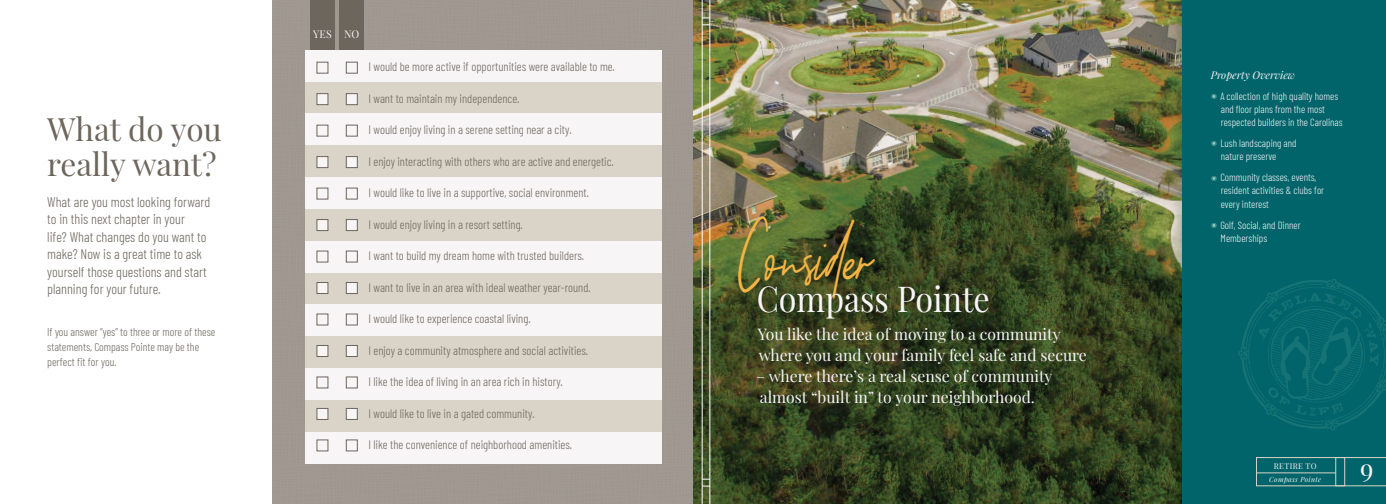
<style>
.page{position:relative;width:1386px;height:504px;background:#fff}
.page>*{position:absolute;margin:0;border:0;box-sizing:border-box;transform-origin:0 0}
.t1{font:52.5px "Sydney";color:#f2b445;scale:.92 1}
.t2{font:35px "Playfair Display";color:#f7f5f5;scale:.92 1}
.t3{font:31.5px/35px "Playfair Display";color:#6d665d}
.t4{font:26.25px "Playfair Display";color:#f7f5f5}
.t5{font:15.75px/21px "Playfair Display";color:#f7f5f5}
.t6{font:300 14px/17.5px "Barlow Condensed";color:#6d665d}
.t7{font:300 12.25px "Barlow Condensed";color:#6d665d}
.t8{font:300 11.38px/14.9px "Barlow Condensed";color:#6d665d}
.t9{font:300 10.5px/13.1px "Barlow Condensed";color:#f7f5f5}
.t10{font:italic 10.5px "Playfair Display";color:#f7f5f5}
.t11{font:10.5px "Playfair Display";color:#f7f5f5}
.t12{font:7.88px "Playfair Display";letter-spacing:.05em;color:#f7f5f5}
.t13{font:italic 7px "Playfair Display";letter-spacing:.05em;color:#f7f5f5}
</style>
<div class="page">
<div style="left:310px;top:0;width:25px;height:62px;background:#6d665d"></div>
<div style="left:339px;top:0;width:25px;height:62px;background:#6d665d"></div>
<div style="left:305px;top:81px;width:357px;height:32px;background:#dad3c7"></div>
<div style="left:305px;top:145px;width:357px;height:32px;background:#dad3c7"></div>
<div style="left:305px;top:209px;width:357px;height:32px;background:#dad3c7"></div>
<div style="left:305px;top:272px;width:357px;height:32px;background:#dad3c7"></div>
<div style="left:305px;top:336px;width:357px;height:32px;background:#dad3c7"></div>
<div style="left:305px;top:400px;width:357px;height:32px;background:#dad3c7"></div>
<div style="left:305px;top:113px;width:357px;height:32px;background:#f7f5f5"></div>
<div style="left:305px;top:177px;width:357px;height:32px;background:#f7f5f5"></div>
<div style="left:305px;top:241px;width:357px;height:31px;background:#f7f5f5"></div>
<div style="left:305px;top:50px;width:357px;height:31px;background:#f7f5f5"></div>
<div style="left:305px;top:368px;width:357px;height:32px;background:#f7f5f5"></div>
<div style="left:305px;top:432px;width:357px;height:32px;background:#f7f5f5"></div>
<div style="left:305px;top:304px;width:357px;height:32px;background:#f7f5f5"></div>
<img style="left:693px;top:0;width:476px;height:504px">
<div style="left:1169px;top:0;width:217px;height:504px;background:#000;opacity:.3"></div>
<div style="left:1182px;top:0;width:204px;height:504px;background:#00646a"></div>
<hr style="left:709px;top:0;width:1px;height:504px;background:#fff">
<hr style="left:702px;top:0;width:1px;height:504px;background:#fff">
<svg style="left:702px;top:18px;width:8px;height:7px"></svg>
<svg style="left:1238px;top:279px;width:148px;height:151px"></svg>
<div style="left:346px;top:219px;width:12px;height:12px;background:#f7f5f5;border:1px solid #6d665d"></div>
<div style="left:346px;top:282px;width:12px;height:12px;background:#f7f5f5;border:1px solid #6d665d"></div>
<div style="left:346px;top:314px;width:12px;height:11px;background:#f7f5f5;border:1px solid #6d665d"></div>
<div style="left:346px;top:345px;width:12px;height:12px;background:#f7f5f5;border:1px solid #6d665d"></div>
<div style="left:346px;top:251px;width:12px;height:12px;background:#f7f5f5;border:1px solid #6d665d"></div>
<div style="left:346px;top:62px;width:12px;height:12px;background:#f7f5f5;border:1px solid #6d665d"></div>
<div style="left:346px;top:125px;width:12px;height:12px;background:#f7f5f5;border:1px solid #6d665d"></div>
<div style="left:346px;top:156px;width:12px;height:12px;background:#f7f5f5;border:1px solid #6d665d"></div>
<div style="left:346px;top:188px;width:12px;height:12px;background:#f7f5f5;border:1px solid #6d665d"></div>
<div style="left:346px;top:93px;width:12px;height:12px;background:#f7f5f5;border:1px solid #6d665d"></div>
<div style="left:346px;top:377px;width:12px;height:11px;background:#f7f5f5;border:1px solid #6d665d"></div>
<div style="left:346px;top:439px;width:12px;height:12px;background:#f7f5f5;border:1px solid #6d665d"></div>
<div style="left:346px;top:408px;width:12px;height:12px;background:#f7f5f5;border:1px solid #6d665d"></div>
<div style="left:317px;top:219px;width:11px;height:12px;background:#f7f5f5;border:1px solid #6d665d"></div>
<div style="left:317px;top:282px;width:11px;height:12px;background:#f7f5f5;border:1px solid #6d665d"></div>
<div style="left:317px;top:345px;width:11px;height:12px;background:#f7f5f5;border:1px solid #6d665d"></div>
<div style="left:317px;top:62px;width:11px;height:12px;background:#f7f5f5;border:1px solid #6d665d"></div>
<div style="left:317px;top:125px;width:11px;height:12px;background:#f7f5f5;border:1px solid #6d665d"></div>
<div style="left:317px;top:156px;width:11px;height:12px;background:#f7f5f5;border:1px solid #6d665d"></div>
<div style="left:317px;top:93px;width:11px;height:12px;background:#f7f5f5;border:1px solid #6d665d"></div>
<div style="left:317px;top:408px;width:11px;height:12px;background:#f7f5f5;border:1px solid #6d665d"></div>
<div style="left:735px;top:213px;width:260px;height:112px;background:#000;opacity:.2"></div>
<svg style="left:1335px;top:457px;width:51px;height:29px"></svg>
<div style="left:1256px;top:457px;width:89px;height:29px;border:1px solid #dad3c7"></div>
<hr style="left:1256px;top:472px;width:80px;height:1px;background:#dad3c7">
<h3 class="t3" style="left:47px;top:109px;width:176px">What do you really want?</h3>
<p class="t6" style="left:47px;top:192px;width:165px">What are you most looking forward to in this next chapter in your<br>life? What changes do you want to make? Now is a great time to ask yourself those questions and start planning for your future.</p>
<p class="t8" style="left:47px;top:324px;width:170px">If you answer “yes” to three or more of these statements, Compass Pointe may be the perfect fit for you.</p>
<p class="t11" style="left:313px;top:26px;width:48px">YES NO</p>
<p class="t7" style="left:368px;top:58px;width:248px">I would be more active if opportunities were available to me.</p>
<p class="t7" style="left:368px;top:90px;width:153px">I want to maintain my independence.</p>
<p class="t7" style="left:368px;top:121px;width:205px">I would enjoy living in a serene setting near a city.</p>
<p class="t7" style="left:368px;top:153px;width:247px">I enjoy interacting with others who are active and energetic.</p>
<p class="t7" style="left:368px;top:184px;width:222px">I would like to live in a supportive, social environment.</p>
<p class="t7" style="left:368px;top:216px;width:156px">I would enjoy living in a resort setting.</p>
<p class="t7" style="left:368px;top:247px;width:217px">I want to build my dream home with trusted builders.</p>
<p class="t7" style="left:368px;top:279px;width:224px">I want to live in an area with ideal weather year-round.</p>
<p class="t7" style="left:368px;top:310px;width:164px">I would like to experience coastal living.</p>
<p class="t7" style="left:368px;top:342px;width:221px">I enjoy a community atmosphere and social activities.</p>
<p class="t7" style="left:368px;top:373px;width:196px">I like the idea of living in an area rich in history.</p>
<p class="t7" style="left:368px;top:405px;width:168px">I would like to live in a gated community.</p>
<p class="t7" style="left:368px;top:436px;width:205px">I like the convenience of neighborhood amenities.</p>
<h1 class="t1" style="left:741px;top:228px;width:147px">Consider</h1>
<h2 class="t2" style="left:757px;top:271px;width:255px">Compass Pointe</h2>
<p class="t5" style="left:758px;top:323px;width:331px">You like the idea of moving to a community where you and your family feel safe and secure</p>
<p class="t5" style="left:756px;top:365px;width:298px">– where there’s a real sense of community almost “built in” to your neighborhood.</p>
<p class="t10" style="left:1211px;top:67px;width:86px">Property Overview</p>
<p class="t9" style="left:1220px;top:89px;width:124px">A collection of high quality homes and floor plans from the most respected builders in the Carolinas</p>
<p class="t9" style="left:1220px;top:136px;width:78px">Lush landscaping and nature preserve</p>
<p class="t9" style="left:1220px;top:170px;width:105px">Community classes, events, resident activities &amp; clubs for every interest</p>
<p class="t9" style="left:1220px;top:217px;width:82px">Golf, Social, and Dinner<br>Memberships</p>
<p class="t12" style="left:1274px;top:460px;width:45px">RETIRE TO</p>
<p class="t13" style="left:1269px;top:474px;width:53px">Compass Pointe</p>
<h3 class="t4" style="left:1360px;top:447px;width:15px">9</h3>
</div>
